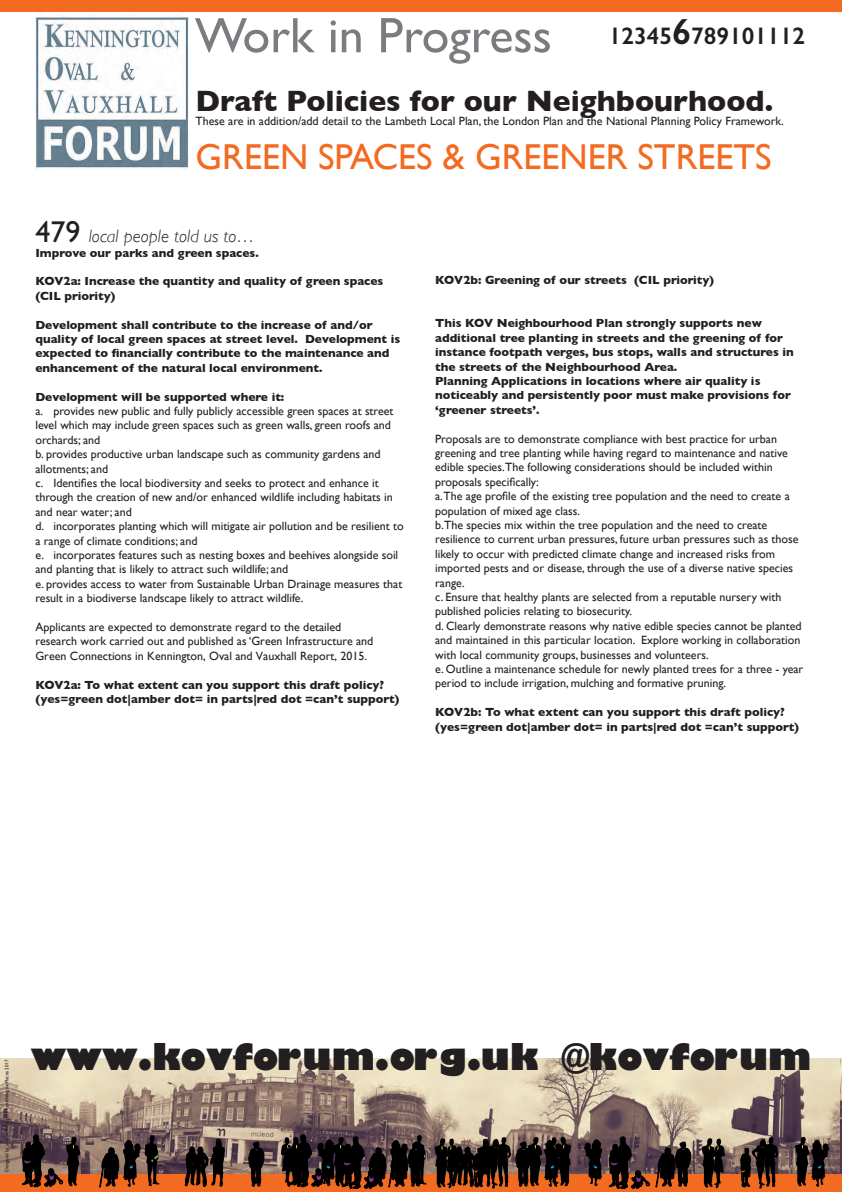
<style>
.page{position:relative;width:842px;height:1192px;background:#fff}
.page>*{position:absolute;margin:0;border:0;box-sizing:border-box;transform-origin:0 0}
.t1{font:50px "Gill Sans";color:#7a7c7f}
.t2{font:800 36px "Gill Sans";color:#231f20}
.t3{font:36px "Gill Sans";color:#f36a21}
.t4{font:700 30px "Gill Sans";color:#231f20}
.t5{font:600 24px "Gill Sans";color:#231f20}
.t6{font:italic 300 18px "Gill Sans";color:#231f20}
.t7{font:12px/14.4px "Gill Sans";color:#231f20}
.t8{font:700 12px/14.4px "Gill Sans";color:#231f20}
.t9{font:5px "Gill Sans";color:#231f20}
.s1{font-size:36px}
.s2{font-weight:400;font-style:normal;font-size:30px}
</style>
<div class="page">
<div style="left:0;top:1173px;width:842px;height:19px;background:#f36a21"></div>
<img style="left:0;top:1059px;width:842px;height:115px">
<img style="left:35px;top:12px;width:153px;height:157px">
<svg style="left:702px;top:1138px;width:23px;height:50px"></svg>
<svg style="left:737px;top:1137px;width:41px;height:52px"></svg>
<svg style="left:656px;top:1142px;width:35px;height:45px;background:#402a20"></svg>
<svg style="left:609px;top:1137px;width:41px;height:52px;background:#462c28"></svg>
<svg style="left:795px;top:1137px;width:34px;height:50px;background:#4e3326"></svg>
<svg style="left:584px;top:1139px;width:18px;height:48px"></svg>
<svg style="left:185px;top:1139px;width:39px;height:48px;background:#472c21"></svg>
<svg style="left:249px;top:1142px;width:15px;height:44px"></svg>
<svg style="left:22px;top:1135px;width:58px;height:53px;background:#4b2f29"></svg>
<svg style="left:99px;top:1135px;width:61px;height:52px;background:#5b3d2e"></svg>
<svg style="left:434px;top:1137px;width:137px;height:52px;background:#452b1e"></svg>
<svg style="left:281px;top:1135px;width:146px;height:54px;background:#39231c"></svg>
<div style="left:0;top:0;width:842px;height:12px;background:#f36a21"></div>
<h1 class="t1" style="left:195px;top:6px;width:358px">Work in Progress</h1>
<h3 class="t5" style="left:609px;top:22px;width:198px">12345<span class="s1">6</span>789101112</h3>
<h3 class="t4" style="left:196px;top:77px;width:579px">Draft Policies for our Neighbourhood.</h3>
<p class="t7" style="left:196px;top:114px;width:590px">These are in addition/add detail to the Lambeth Local Plan, the London Plan and the National Planning Policy Framework.</p>
<h2 class="t3" style="left:196px;top:135px;width:577px">GREEN SPACES &amp; GREENER STREETS</h2>
<h3 class="t6" style="left:35px;top:226px;width:221px"><span class="s2">479</span> local people told us to…</h3>
<p class="t8" style="left:35px;top:245px;width:225px">Improve our parks and green spaces.</p>
<p class="t8" style="left:35px;top:274px;width:349px">KOV2a: Increase the quantity and quality of green spaces (CIL priority)</p>
<p class="t8" style="left:35px;top:317px;width:366px">Development shall contribute to the increase of and/or quality of local green spaces at street level. Development is expected to financially contribute to the maintenance and enhancement of the natural local environment.</p>
<p class="t8" style="left:35px;top:389px;width:250px">Development will be supported where it:</p>
<p class="t7" style="left:35px;top:404px;width:370px">a. provides new public and fully publicly accessible green spaces at street level which may include green spaces such as green walls, green roofs and orchards; and<br>b. provides productive urban landscape such as community gardens and allotments; and<br>c. Identifies the local biodiversity and seeks to protect and enhance it through the creation of new and/or enhanced wildlife including habitats in and near water; and<br>d. incorporates planting which will mitigate air pollution and be resilient to a range of climate conditions; and<br>e. incorporates features such as nesting boxes and beehives alongside soil and planting that is likely to attract such wildlife; and<br>e. provides access to water from Sustainable Urban Drainage measures that result in a biodiverse landscape likely to attract wildlife.</p>
<p class="t7" style="left:35px;top:620px;width:339px">Applicants are expected to demonstrate regard to the detailed research work carried out and published as ‘Green Infrastructure and<br>Green Connections in Kennington, Oval and Vauxhall Report, 2015.</p>
<p class="t8" style="left:35px;top:677px;width:365px">KOV2a: To what extent can you support this draft policy? (yes=green dot|amber dot= in parts|red dot =can’t support)</p>
<p class="t8" style="left:435px;top:273px;width:280px">KOV2b: Greening of our streets (CIL priority)</p>
<p class="t8" style="left:435px;top:316px;width:360px">This KOV Neighbourhood Plan strongly supports new additional tree planting in streets and the greening of for instance footpath verges, bus stops, walls and structures in the streets of the Neighbourhood Area.<br>Planning Applications in locations where air quality is noticeably and persistently poor must make provisions for ‘greener streets’.</p>
<p class="t7" style="left:435px;top:431px;width:370px">Proposals are to demonstrate compliance with best practice for urban greening and tree planting while having regard to maintenance and native edible species.The following considerations should be included within proposals specifically:<br>a.The age profile of the existing tree population and the need to create a population of mixed age class.<br>b.The species mix within the tree population and the need to create resilience to current urban pressures, future urban pressures such as those likely to occur with predicted climate change and increased risks from imported pests and or disease, through the use of a diverse native species range.<br>c. Ensure that healthy plants are selected from a reputable nursery with published policies relating to biosecurity.<br>d. Clearly demonstrate reasons why native edible species cannot be planted and maintained in this particular location. Explore working in collaboration with local community groups, businesses and volunteers.<br>e. Outline a maintenance schedule for newly planted trees for a three - year period to include irrigation, mulching and formative pruning.</p>
<p class="t8" style="left:435px;top:705px;width:365px">KOV2b: To what extent can you support this draft policy? (yes=green dot|amber dot= in parts|red dot =can’t support)</p>
<p class="t9" style="left:4px;top:1172px;width:114px;rotate:-90deg">Designed by and with support from ImaginePlaces 2017</p>
<h2 class="t2" style="left:31px;top:1028px;width:782px">www.kovforum.org.uk @kovforum</h2>
</div>
